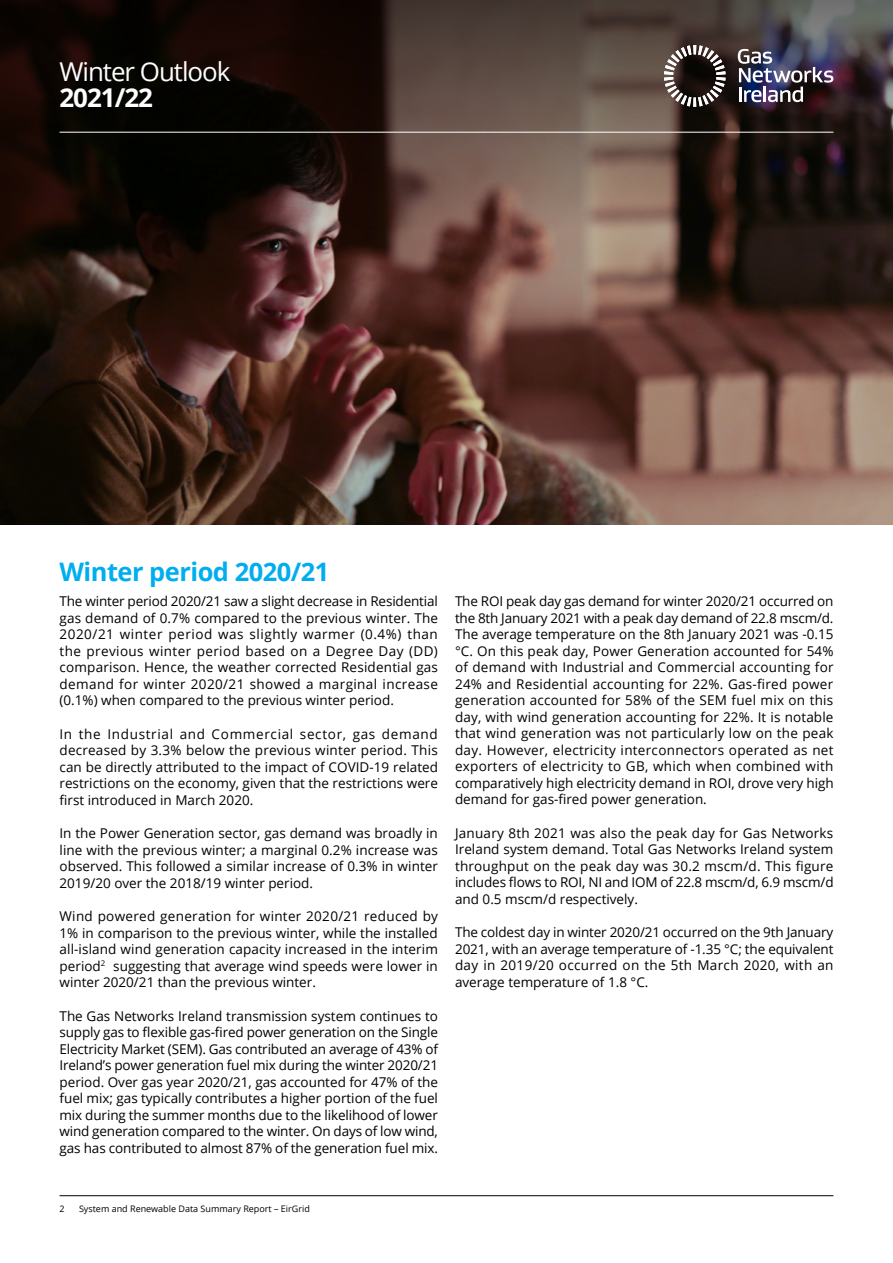
<style>
.page{position:relative;width:893px;height:1263px;background:#fff}
.page>*{position:absolute;margin:0;border:0;box-sizing:border-box;transform-origin:0 0}
.t1{font:25.95px/26px "Open Sans";letter-spacing:-.04em;color:#fff}
.t2{font:700 25.5px "Open Sans";letter-spacing:-.02em;color:#00aeef}
.t3{font:13.5px/16.5px "Open Sans";color:#000;text-align:justify}
.t4{font:13.5px/16.5px "Open Sans";letter-spacing:.035em;color:#000}
.t5{font:13.5px "Open Sans";letter-spacing:.04em;color:#000}
.t6{font:9px "Open Sans";color:#000}
.s1{font-weight:700}
</style>
<div class="page">
<img style="left:0;top:230px;width:893px;height:295px">
<svg style="left:0;top:0;width:893px;height:230px;background:#352823"></svg>
<hr style="left:60px;top:132px;width:773px;height:1px;background:#fff">
<hr style="left:60px;top:1195px;width:773px;height:1px;background:#000">
<img style="left:738px;top:49px;width:95px;height:53px">
<svg style="left:664px;top:45px;width:62px;height:62px"></svg>
<p class="t1" style="left:60px;top:58px;width:172px">Winter Outlook<br><span class="s1">2021/22</span></p>
<h2 class="t2" style="left:60px;top:554px;width:271px">Winter period 2020/21</h2>
<p class="t3" style="left:60px;top:593px;width:380px">The winter period 2020/21 saw a slight decrease in Residential gas demand of 0.7% compared to the previous winter. The</p>
<p class="t5" style="left:60px;top:625px;width:380px">2020/21 winter period was slightly warmer (0.4%) than</p>
<p class="t3" style="left:60px;top:642px;width:380px">the previous winter period based on a Degree Day (DD) comparison. Hence, the weather corrected Residential gas demand for winter 2020/21 showed a marginal increase (0.1%) when compared to the previous winter period.</p>
<p class="t4" style="left:60px;top:725px;width:380px">In the Industrial and Commercial sector, gas demand decreased by 3.3% below the previous winter period. This</p>
<p class="t3" style="left:60px;top:758px;width:380px">can be directly attributed to the impact of COVID-19 related</p>
<p class="t3" style="left:60px;top:775px;width:380px">restrictions on the economy, given that the restrictions were</p>
<p class="t3" style="left:60px;top:791px;width:195px">first introduced in March 2020.</p>
<p class="t3" style="left:60px;top:825px;width:380px">In the Power Generation sector, gas demand was broadly in line with the previous winter; a marginal 0.2% increase was observed. This followed a similar increase of 0.3% in winter 2019/20 over the 2018/19 winter period.</p>
<p class="t3" style="left:60px;top:908px;width:380px">Wind powered generation for winter 2020/21 reduced by 1% in comparison to the previous winter, while the installed all-island wind generation capacity increased in the interim period<sup>2</sup> suggesting that average wind speeds were lower in winter 2020/21 than the previous winter.</p>
<p class="t3" style="left:60px;top:1007px;width:380px">The Gas Networks Ireland transmission system continues to</p>
<p class="t3" style="left:60px;top:1024px;width:380px">supply gas to flexible gas-fired power generation on the Single<br>Electricity Market (SEM). Gas contributed an average of 43% of</p>
<p class="t3" style="left:60px;top:1057px;width:380px">Ireland’s power generation fuel mix during the winter 2020/21</p>
<p class="t3" style="left:60px;top:1073px;width:380px">period. Over gas year 2020/21, gas accounted for 47% of the</p>
<p class="t3" style="left:60px;top:1090px;width:380px">fuel mix; gas typically contributes a higher portion of the fuel mix during the summer months due to the likelihood of lower wind generation compared to the winter. On days of low wind, gas has contributed to almost 87% of the generation fuel mix.</p>
<p class="t3" style="left:455px;top:593px;width:380px">The ROI peak day gas demand for winter 2020/21 occurred on</p>
<p class="t3" style="left:455px;top:609px;width:380px">the 8th January 2021 with a peak day demand of 22.8 mscm/d.<br>The average temperature on the 8th January 2021 was -0.15 °C. On this peak day, Power Generation accounted for 54%</p>
<p class="t3" style="left:455px;top:659px;width:380px">of demand with Industrial and Commercial accounting for</p>
<p class="t3" style="left:455px;top:675px;width:380px">24% and Residential accounting for 22%. Gas-fired power generation accounted for 58% of the SEM fuel mix on this</p>
<p class="t3" style="left:455px;top:708px;width:380px">day, with wind generation accounting for 22%. It is notable that wind generation was not particularly low on the peak day. However, electricity interconnectors operated as net exporters of electricity to GB, which when combined with comparatively high electricity demand in ROI, drove very high</p>
<p class="t3" style="left:455px;top:791px;width:253px">demand for gas-fired power generation.</p>
<p class="t3" style="left:455px;top:824px;width:380px">January 8th 2021 was also the peak day for Gas Networks</p>
<p class="t3" style="left:455px;top:841px;width:380px">Ireland system demand. Total Gas Networks Ireland system</p>
<p class="t3" style="left:455px;top:857px;width:380px">throughput on the peak day was 30.2 mscm/d. This figure includes flows to ROI, NI and IOM of 22.8 mscm/d, 6.9 mscm/d</p>
<p class="t3" style="left:455px;top:890px;width:184px">and 0.5 mscm/d respectively.</p>
<p class="t3" style="left:455px;top:924px;width:380px">The coldest day in winter 2020/21 occurred on the 9th January</p>
<p class="t3" style="left:455px;top:940px;width:380px">2021, with an average temperature of -1.35 °C; the equivalent day in 2019/20 occurred on the 5th March 2020, with an average temperature of 1.8 °C.</p>
<p class="t6" style="left:60px;top:1202px;width:7px">2</p>
<p class="t6" style="left:79px;top:1202px;width:232px">System and Renewable Data Summary Report – EirGrid</p>
</div>
